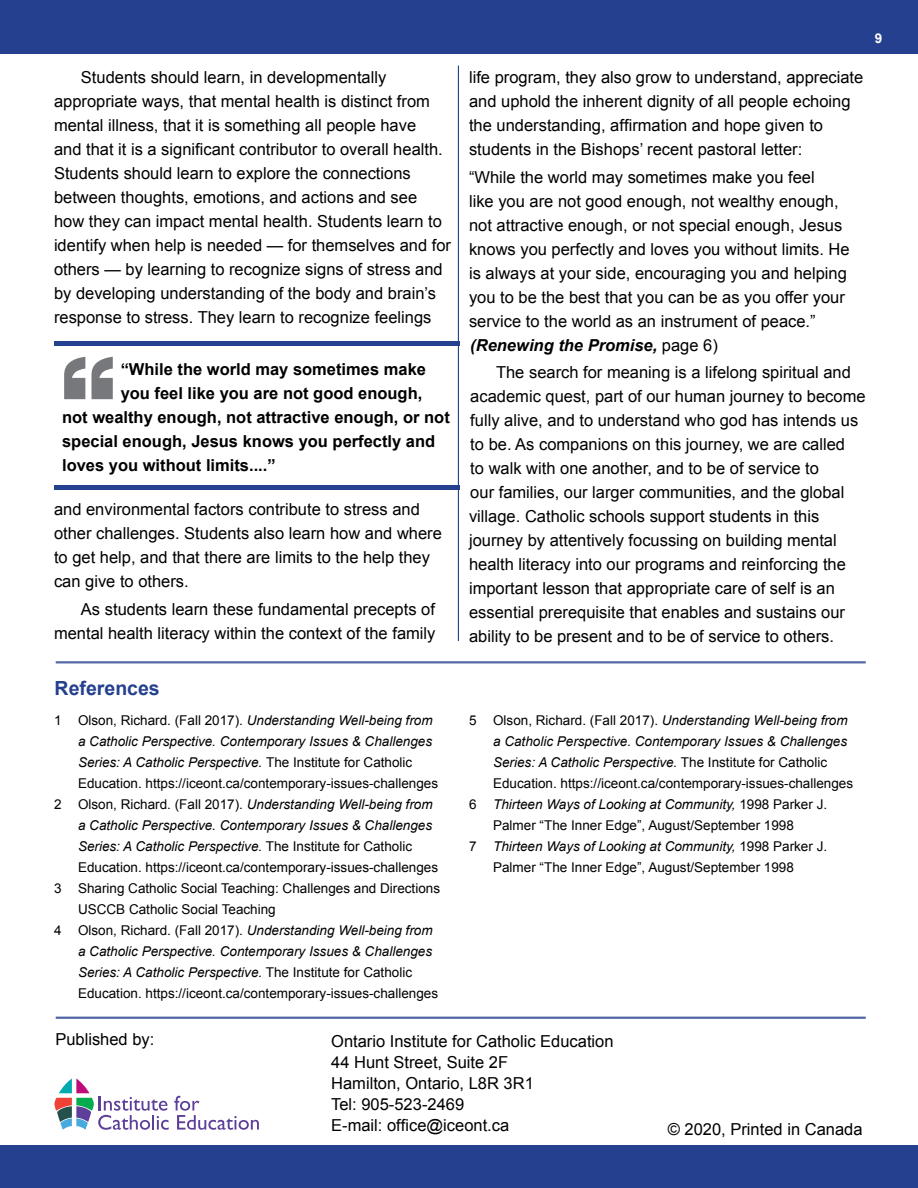
<style>
.page{position:relative;width:918px;height:1188px;background:#fff}
.page>*{position:absolute;margin:0;border:0;box-sizing:border-box;transform-origin:0 0}
.t1{font:700 153px "Myanmar Sangam MN";color:#77787b}
.t2{font:700 19.5px "Arial";color:#25408f}
.t3{font:16.5px/24px "Arial";color:#000}
.t4{font:700 16.5px "Arial";color:#000}
.t5{font:italic 13.5px "Arial";color:#000}
.t6{font:13.5px "Arial";color:#000}
.t7{font:700 13.5px "Arial";color:#fff}
.s1{font-weight:700;font-style:italic}
.s2{font-style:normal}
</style>
<div class="page">
<div style="left:0;top:0;width:918px;height:54px;background:#25408f"></div>
<div style="left:0;top:1146px;width:918px;height:42px;background:#25408f"></div>
<hr style="left:458px;top:66px;width:1px;height:575px;background:#25408f">
<div style="left:54px;top:341px;width:405px;height:5px;background:#25408f"></div>
<div style="left:54px;top:485px;width:405px;height:5px;background:#25408f"></div>
<svg style="left:54px;top:1078px;width:205px;height:52px"></svg>
<hr style="left:56px;top:1017px;width:810px;height:1px;background:#25408f">
<hr style="left:56px;top:1018px;width:810px;height:1px;background:#25408f">
<hr style="left:56px;top:662px;width:810px;height:1px;background:#25408f">
<hr style="left:56px;top:663px;width:810px;height:1px;background:#25408f">
<p class="t3" style="left:54px;top:66px;width:399px;text-indent:27px">Students should learn, in developmentally appropriate ways, that mental health is distinct from mental illness, that it is something all people have<br>and that it is a significant contributor to overall health.<br>Students should learn to explore the connections between thoughts, emotions, and actions and see how they can impact mental health. Students learn to identify when help is needed — for themselves and for others — by learning to recognize signs of stress and by developing understanding of the body and brain’s response to stress. They learn to recognize feelings</p>
<h1 class="t1" style="left:62px;top:322px;width:55px">“</h1>
<p class="t4" style="left:121px;top:358px;width:307px">“While the world may sometimes make</p>
<p class="t4" style="left:121px;top:382px;width:303px">you feel like you are not good enough,</p>
<p class="t4" style="left:62px;top:406px;width:389px">not wealthy enough, not attractive enough, or not</p>
<p class="t4" style="left:62px;top:430px;width:375px">special enough, Jesus knows you perfectly and</p>
<p class="t4" style="left:62px;top:454px;width:215px">loves you without limits....”</p>
<p class="t3" style="left:54px;top:498px;width:389px">and environmental factors contribute to stress and other challenges. Students also learn how and where to get help, and that there are limits to the help they can give to others.</p>
<p class="t3" style="left:54px;top:597px;width:383px;text-align:right">As students learn these fundamental precepts of mental health literacy within the context of the family</p>
<p class="t7" style="left:875px;top:29px;width:9px">9</p>
<p class="t3" style="left:469px;top:66px;width:396px">life program, they also grow to understand, appreciate and uphold the inherent dignity of all people echoing the understanding, affirmation and hope given to students in the Bishops’ recent pastoral letter:</p>
<p class="t3" style="left:469px;top:165px;width:382px">“While the world may sometimes make you feel<br>like you are not good enough, not wealthy enough, not attractive enough, or not special enough, Jesus knows you perfectly and loves you without limits. He is always at your side, encouraging you and helping you to be the best that you can be as you offer your service to the world as an instrument of peace.” <span class="s1">(Renewing the Promise,</span> page 6)</p>
<p class="t3" style="left:469px;top:360px;width:398px;text-indent:27px">The search for meaning is a lifelong spiritual and academic quest, part of our human journey to become fully alive, and to understand who god has intends us to be. As companions on this journey, we are called<br>to walk with one another, and to be of service to<br>our families, our larger communities, and the global village. Catholic schools support students in this journey by attentively focussing on building mental health literacy into our programs and reinforcing the important lesson that appropriate care of self is an essential prerequisite that enables and sustains our ability to be present and to be of service to others.</p>
<p class="t2" style="left:55px;top:676px;width:107px">References</p>
<p class="t5" style="left:54px;top:712px;width:380px"><span class="s2">1 Olson, Richard. (Fall 2017).</span> Understanding Well-being from</p>
<p class="t5" style="left:78px;top:733px;width:356px">a Catholic Perspective. Contemporary Issues &amp; Challenges</p>
<p class="t5" style="left:78px;top:754px;width:336px">Series: A Catholic Perspective. <span class="s2">The Institute for Catholic</span></p>
<p class="t6" style="left:78px;top:774px;width:362px">Education. https://iceont.ca/contemporary-issues-challenges</p>
<p class="t5" style="left:54px;top:796px;width:380px"><span class="s2">2 Olson, Richard. (Fall 2017).</span> Understanding Well-being from</p>
<p class="t5" style="left:78px;top:817px;width:356px">a Catholic Perspective. Contemporary Issues &amp; Challenges</p>
<p class="t5" style="left:78px;top:838px;width:336px">Series: A Catholic Perspective. <span class="s2">The Institute for Catholic</span></p>
<p class="t6" style="left:78px;top:858px;width:362px">Education. https://iceont.ca/contemporary-issues-challenges</p>
<p class="t6" style="left:54px;top:879px;width:388px">3 Sharing Catholic Social Teaching: Challenges and Directions</p>
<p class="t6" style="left:78px;top:901px;width:199px">USCCB Catholic Social Teaching</p>
<p class="t5" style="left:54px;top:922px;width:380px"><span class="s2">4 Olson, Richard. (Fall 2017).</span> Understanding Well-being from</p>
<p class="t5" style="left:78px;top:943px;width:356px">a Catholic Perspective. Contemporary Issues &amp; Challenges</p>
<p class="t5" style="left:78px;top:964px;width:336px">Series: A Catholic Perspective. <span class="s2">The Institute for Catholic</span></p>
<p class="t6" style="left:78px;top:985px;width:362px">Education. https://iceont.ca/contemporary-issues-challenges</p>
<p class="t5" style="left:469px;top:712px;width:380px"><span class="s2">5 Olson, Richard. (Fall 2017).</span> Understanding Well-being from</p>
<p class="t5" style="left:493px;top:733px;width:356px">a Catholic Perspective. Contemporary Issues &amp; Challenges</p>
<p class="t5" style="left:493px;top:754px;width:336px">Series: A Catholic Perspective. <span class="s2">The Institute for Catholic</span></p>
<p class="t6" style="left:493px;top:775px;width:362px">Education. https://iceont.ca/contemporary-issues-challenges</p>
<p class="t5" style="left:469px;top:796px;width:360px"><span class="s2">6</span> Thirteen Ways of Looking at Community, <span class="s2">1998 Parker J.</span></p>
<p class="t6" style="left:493px;top:817px;width:302px">Palmer “The Inner Edge”, August/September 1998</p>
<p class="t5" style="left:469px;top:838px;width:360px"><span class="s2">7</span> Thirteen Ways of Looking at Community, <span class="s2">1998 Parker J.</span></p>
<p class="t6" style="left:493px;top:859px;width:302px">Palmer “The Inner Edge”, August/September 1998</p>
<p class="t3" style="left:55px;top:1028px;width:101px">Published by:</p>
<p class="t3" style="left:331px;top:1031px;width:284px;line-height:21px">Ontario Institute for Catholic Education<br>44 Hunt Street, Suite 2F<br>Hamilton, Ontario, L8R 3R1<br>Tel: 905-523-2469<br>E-mail: office@iceont.ca</p>
<p class="t3" style="left:668px;top:1117px;width:196px">© 2020, Printed in Canada</p>
</div>
